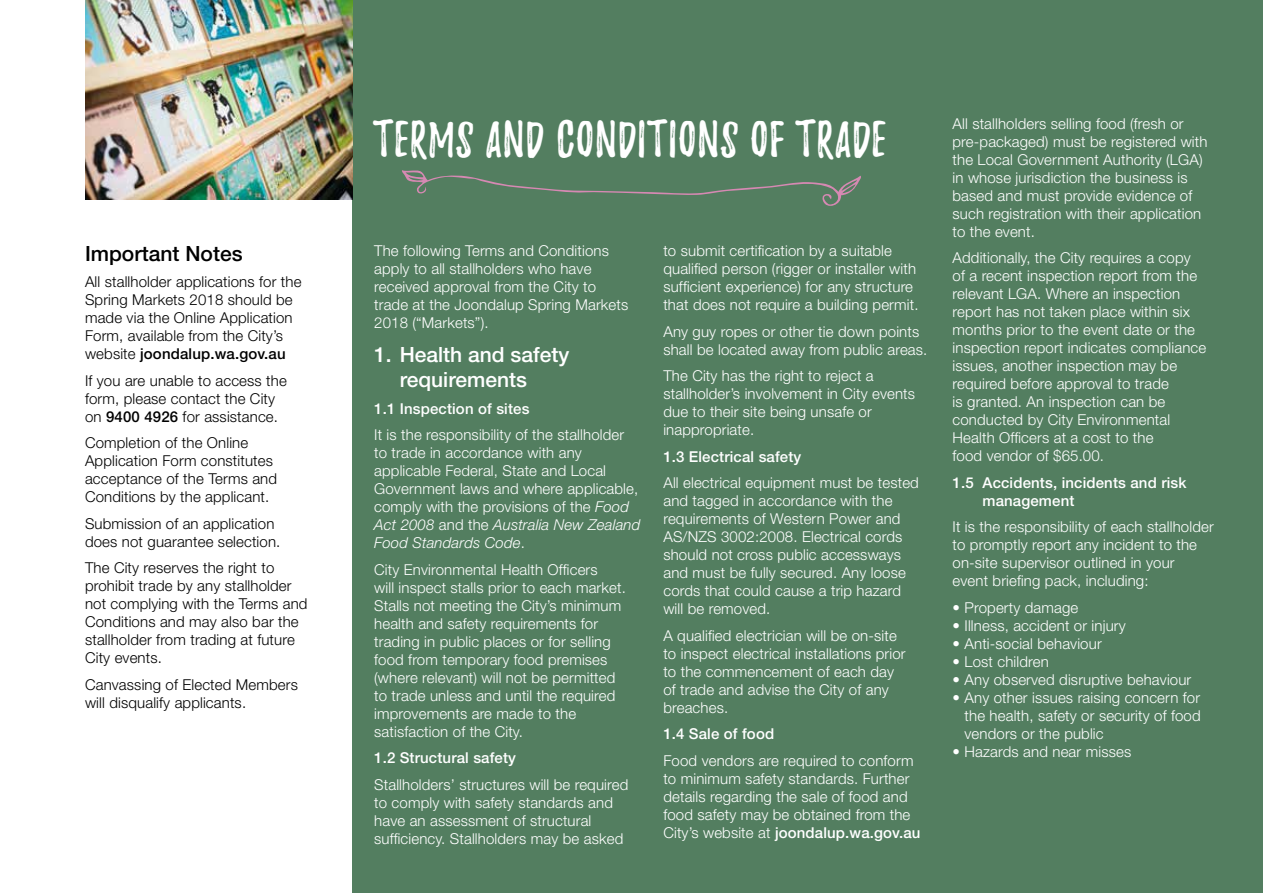
<style>
.page{position:relative;width:1263px;height:893px;background:#fff}
.page>*{position:absolute;margin:0;border:0;box-sizing:border-box;transform-origin:0 0}
.t1{font:45px "Playlist Caps";letter-spacing:.025em;color:#fff}
.t2{font:500 21px/25.2px "Helvetica Neue";color:#fff}
.t3{font:500 21px "Helvetica Neue";color:#000}
.t4{font:300 15px/18px "Helvetica Neue";letter-spacing:.01em;color:#fff}
.t5{font:300 15px/18px "Helvetica Neue";letter-spacing:.01em;color:#000}
.t6{font:500 15px/18px "Helvetica Neue";letter-spacing:.01em;color:#fff}
.s1{font-weight:500}
.s2{font-style:italic}
</style>
<div class="page">
<div style="left:353px;top:0;width:910px;height:893px;background:#537e60"></div>
<img style="left:85px;top:0;width:268px;height:200px">
<svg style="left:402px;top:170px;width:459px;height:36px"></svg>
<h2 class="t3" style="left:85px;top:241px;width:159px">Important Notes</h2>
<p class="t5" style="left:85px;top:273px;width:218px">All stallholder applications for the<br>Spring Markets 2018 should be made via the Online Application<br>Form, available from the City’s website <span class="s1">joondalup.wa.gov.au</span></p>
<p class="t5" style="left:85px;top:371px;width:203px">If you are unable to access the form, please contact the City on <span class="s1">9400 4926</span> for assistance.</p>
<p class="t5" style="left:85px;top:434px;width:194px">Completion of the Online<br>Application Form constitutes acceptance of the Terms and<br>Conditions by the applicant.</p>
<p class="t5" style="left:85px;top:514px;width:197px">Submission of an application does not guarantee selection.</p>
<p class="t5" style="left:85px;top:559px;width:224px">The City reserves the right to prohibit trade by any stallholder not complying with the Terms and<br>Conditions and may also bar the stallholder from trading at future<br>City events.</p>
<p class="t5" style="left:85px;top:675px;width:214px">Canvassing of Elected Members will disqualify applicants.</p>
<h1 class="t1" style="left:374px;top:119px;width:513px">TERMS AND CONDITIONS OF TRADE</h1>
<p class="t4" style="left:374px;top:242px;width:256px">The following Terms and Conditions apply to all stallholders who have received approval from the City to trade at the Joondalup Spring Markets<br>2018 (“Markets”).</p>
<h2 class="t2" style="left:400px;top:342px;width:171px;text-indent:-26px">1. Health and safety requirements</h2>
<p class="t6" style="left:374px;top:399px;width:157px">1.1 Inspection of sites</p>
<p class="t4" style="left:374px;top:426px;width:268px">It is the responsibility of the stallholder to trade in accordance with any applicable Federal, State and Local Government laws and where applicable, comply with the provisions of the <span class="s2">Food Act 2008</span> and the <span class="s2">Australia New Zealand Food Standards Code</span>.</p>
<p class="t4" style="left:374px;top:560px;width:253px">City Environmental Health Officers<br>will inspect stalls prior to each market.<br>Stalls not meeting the City’s minimum health and safety requirements for trading in public places or for selling food from temporary food premises (where relevant) will not be permitted to trade unless and until the required improvements are made to the satisfaction of the City.</p>
<p class="t6" style="left:374px;top:749px;width:143px">1.2 Structural safety</p>
<p class="t4" style="left:374px;top:775px;width:256px">Stallholders’ structures will be required to comply with safety standards and have an assessment of structural sufficiency. Stallholders may be asked</p>
<p class="t4" style="left:663px;top:242px;width:257px">to submit certification by a suitable qualified person (rigger or installer with sufficient experience) for any structure that does not require a building permit.</p>
<p class="t4" style="left:663px;top:322px;width:266px">Any guy ropes or other tie down points shall be located away from public areas.</p>
<p class="t4" style="left:663px;top:367px;width:253px">The City has the right to reject a stallholder’s involvement in City events due to their site being unsafe or inappropriate.</p>
<p class="t6" style="left:663px;top:447px;width:139px">1.3 Electrical safety</p>
<p class="t4" style="left:663px;top:474px;width:257px">All electrical equipment must be tested and tagged in accordance with the requirements of Western Power and AS/NZS 3002:2008. Electrical cords should not cross public accessways and must be fully secured. Any loose cords that could cause a trip hazard will be removed.</p>
<p class="t4" style="left:663px;top:626px;width:244px">A qualified electrician will be on-site to inspect electrical installations prior to the commencement of each day of trade and advise the City of any breaches.</p>
<p class="t6" style="left:663px;top:725px;width:112px">1.4 Sale of food</p>
<p class="t4" style="left:663px;top:751px;width:259px">Food vendors are required to conform to minimum safety standards. Further details regarding the sale of food and food safety may be obtained from the City’s website at <span class="s1">joondalup.wa.gov.au</span></p>
<p class="t4" style="left:952px;top:114px;width:256px">All stallholders selling food (fresh or pre-packaged) must be registered with the Local Government Authority (LGA) in whose jurisdiction the business is based and must provide evidence of such registration with their application to the event.</p>
<p class="t4" style="left:952px;top:249px;width:255px">Additionally, the City requires a copy of a recent inspection report from the relevant LGA. Where an inspection report has not taken place within six months prior to the event date or the inspection report indicates compliance issues, another inspection may be required before approval to trade<br>is granted. An inspection can be conducted by City Environmental Health Officers at a cost to the<br>food vendor of $65.00.</p>
<p class="t6" style="left:982px;top:473px;width:206px;text-indent:-30px">1.5 Accidents, incidents and risk management</p>
<p class="t4" style="left:952px;top:518px;width:263px">It is the responsibility of each stallholder to promptly report any incident to the on-site supervisor outlined in your event briefing pack, including:</p>
<p class="t4" style="left:952px;top:598px;width:127px">• Property damage</p>
<p class="t4" style="left:952px;top:616px;width:175px">• Illness, accident or injury</p>
<p class="t4" style="left:952px;top:634px;width:151px">• Anti-social behaviour</p>
<p class="t4" style="left:952px;top:652px;width:98px">• Lost children</p>
<p class="t4" style="left:952px;top:670px;width:240px">• Any observed disruptive behaviour</p>
<p class="t4" style="left:964px;top:688px;width:238px;text-align:justify;text-indent:-12px">• Any other issues raising concern for the health, safety or security of food vendors or the public</p>
<p class="t4" style="left:952px;top:742px;width:180px">• Hazards and near misses</p>
</div>
